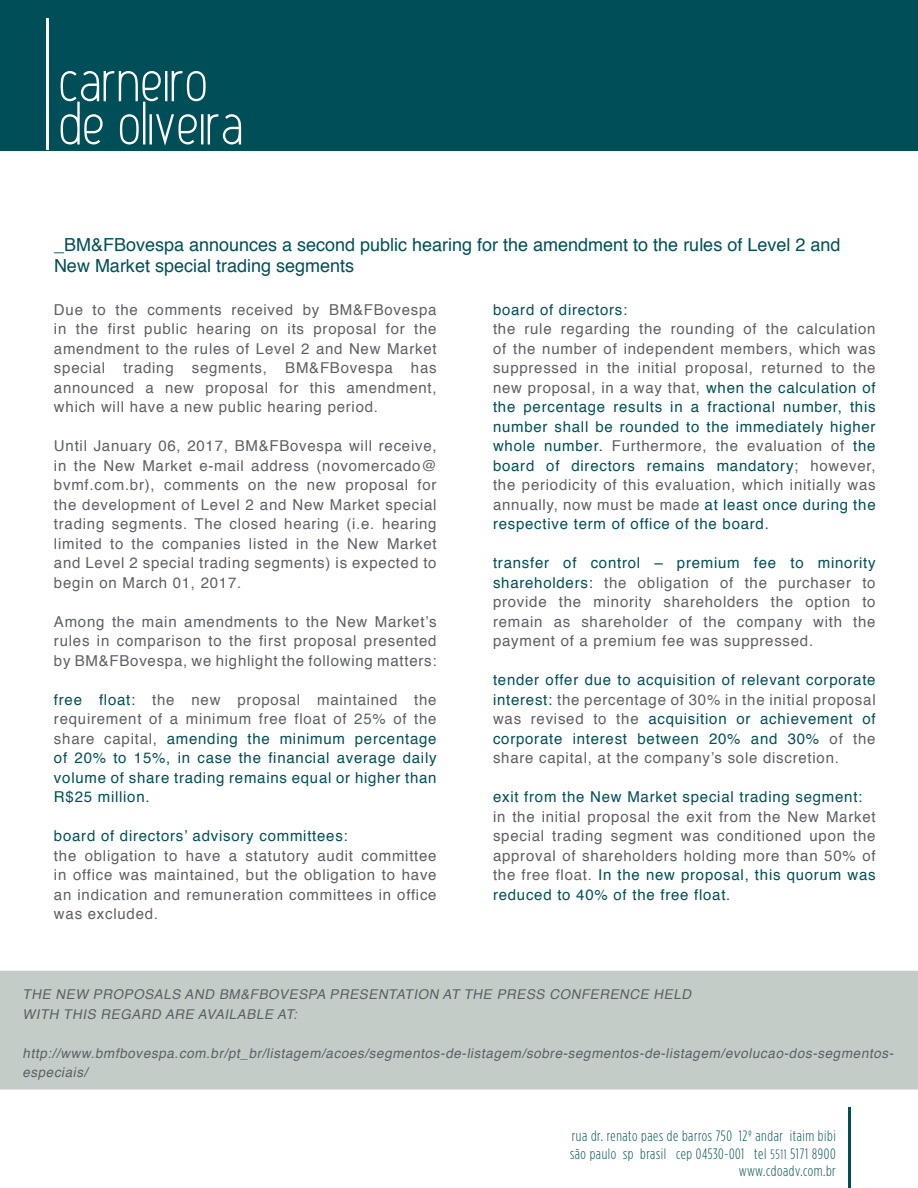
<style>
.page{position:relative;width:918px;height:1188px;background:#fff}
.page>*{position:absolute;margin:0;border:0;box-sizing:border-box;transform-origin:0 0}
.t1{font:18px/21.6px "Helvetica";color:#004f58}
.t2{font:15px/19.5px "Helvetica";letter-spacing:.05em;color:#5c6065;text-align:justify}
.t3{font:15px/19.5px "Helvetica";letter-spacing:.05em;color:#004f58;text-align:justify}
.t4{font:300 15px/18px "Gotham Condensed";letter-spacing:.04em;color:#004f58}
.t5{font:italic 13.5px/19.5px "Helvetica";color:#5c6065}
.s1{color:#004f58}
.s2{color:#5c6065}
.s3{font-size:13.5px}
</style>
<div class="page">
<div style="left:0;top:0;width:918px;height:150px;background:#004f58"></div>
<hr style="left:47px;top:18px;width:2px;height:132px;background:#fff">
<svg style="left:61px;top:71px;width:180px;height:75px"></svg>
<hr style="left:848px;top:1107px;width:2px;height:81px;background:#004f58">
<div style="left:0;top:971px;width:918px;height:119px;background:#c3ccc6"></div>
<p class="t1" style="left:54px;top:234px;width:788px">_BM&amp;FBovespa announces a second public hearing for the amendment to the rules of Level 2 and<br>New Market special trading segments</p>
<p class="t3" style="left:493px;top:300px;width:136px">board of directors:</p>
<p class="t2" style="left:493px;top:320px;width:384px">the rule regarding the rounding of the calculation of the number of independent members, which was suppressed in the initial proposal, returned to the new proposal, in a way that, <span class="s1">when the calculation of the percentage results in a fractional number, this number shall be rounded to the immediately higher whole number.</span> Furthermore, the evaluation of <span class="s1">the board of directors remains mandatory</span>; however, the periodicity of this evaluation, which initially was annually, now must be made <span class="s1">at least once during the respective term of office of the board.</span></p>
<p class="t2" style="left:493px;top:554px;width:384px"><span class="s1">transfer of control – premium fee to minority shareholders:</span> the obligation of the purchaser to provide the minority shareholders the option to remain as shareholder of the company with the payment of a premium fee was suppressed.</p>
<p class="t3" style="left:493px;top:671px;width:384px">tender offer due to acquisition of relevant corporate interest: <span class="s2">the percentage of 30% in the initial proposal was revised to the</span> acquisition or achievement of corporate interest between 20% and 30% <span class="s2">of the share capital, at the company’s sole discretion.</span></p>
<p class="t3" style="left:493px;top:788px;width:371px">exit from the New Market special trading segment:</p>
<p class="t2" style="left:493px;top:807px;width:384px">in the initial proposal the exit from the New Market special trading segment was conditioned upon the approval of shareholders holding more than 50% of the free float. <span class="s1">In the new proposal, this quorum was reduced to 40% of the free float.</span></p>
<p class="t2" style="left:54px;top:300px;width:384px">Due to the comments received by BM&amp;FBovespa in the first public hearing on its proposal for the amendment to the rules of Level 2 and New Market special trading segments, BM&amp;FBovespa has announced a new proposal for this amendment, which will have a new public hearing period.</p>
<p class="t2" style="left:54px;top:437px;width:384px">Until January 06, 2017, BM&amp;FBovespa will receive, in the New Market e-mail address (novomercado@ bvmf.com.br), comments on the new proposal for the development of Level 2 and New Market special trading segments. The closed hearing (i.e. hearing limited to the companies listed in the New Market and Level 2 special trading segments) is expected to begin on March 01, 2017.</p>
<p class="t2" style="left:54px;top:612px;width:384px">Among the main amendments to the New Market’s rules in comparison to the first proposal presented by BM&amp;FBovespa, we highlight the following matters:</p>
<p class="t3" style="left:54px;top:690px;width:384px">free float: <span class="s2">the new proposal maintained the requirement of a minimum free float of 25% of the share capital,</span> amending the minimum percentage of 20% to 15%, in case the financial average daily volume of share trading remains equal or higher than R$25 million.</p>
<p class="t3" style="left:54px;top:827px;width:295px">board of directors’ advisory committees:</p>
<p class="t2" style="left:54px;top:846px;width:384px">the obligation to have a statutory audit committee in office was maintained, but the obligation to have an indication and remuneration committees in office was excluded.</p>
<p class="t5" style="left:23px;top:985px;width:674px">THE NEW PROPOSALS AND BM&amp;FBOVESPA PRESENTATION AT THE PRESS CONFERENCE HELD<br>WITH THIS REGARD ARE AVAILABLE AT:</p>
<p class="t5" style="left:23px;top:1044px;width:876px">http://www.bmfbovespa.com.br/pt_br/listagem/acoes/segmentos-de-listagem/sobre-segmentos-de-listagem/evolucao-dos-segmentos&shy;especiais/</p>
<p class="t4" style="left:570px;top:1127px;width:267px">rua dr. renato paes de barros 750 12º andar itaim bibi são paulo sp brasil cep 04530-001 tel <span class="s3">5511</span> 5171 8900</p>
<p class="t4" style="left:739px;top:1161px;width:99px">www.cdoadv.com.br</p>
</div>
